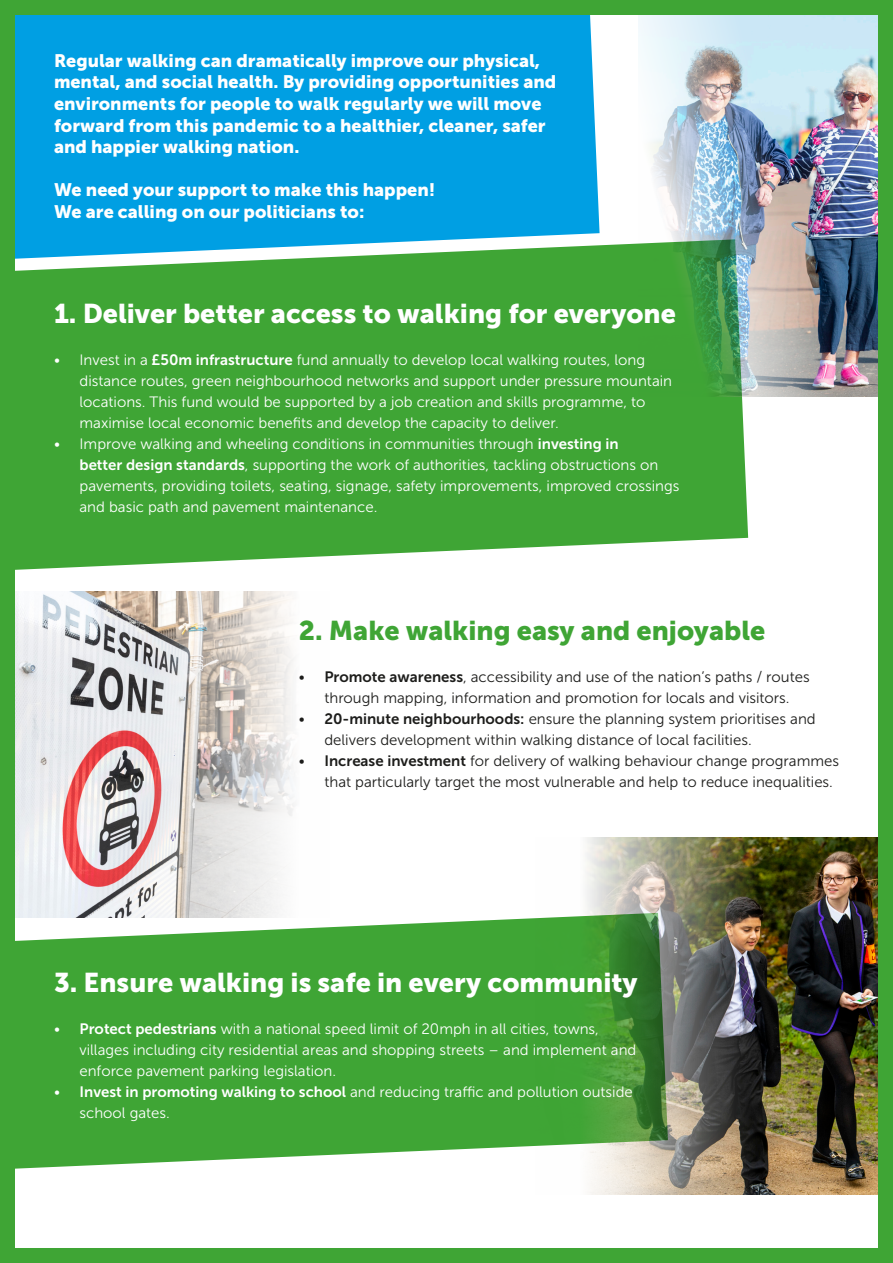
<style>
.page{position:relative;width:893px;height:1263px;background:#fff}
.page>*{position:absolute;margin:0;border:0;box-sizing:border-box;transform-origin:0 0}
.Header_2{font:27px "Museo Sans 900";color:#fff}
.Header_2-2{font:27px "Museo Sans 900";color:#3fa535}
.Stand_First_-_Light{font:18px/21.6px "Museo Sans 900";color:#fff}
.t1{font:15px/21px "Museo Sans 300";color:#fff}
.t2{font:15px/21px "Museo Sans 300";color:#1d1d1b}
.s1{font-family:"Museo Sans 700"}
</style>
<div class="page">
<img style="left:16px;top:591px;width:278px;height:322px">
<div style="left:16px;top:16px;width:584px;height:223px;background:#009fe3"></div>
<svg style="left:16px;top:913px;width:520px;height:256px;fill:#3fa535"></svg>
<svg style="left:16px;top:239px;width:732px;height:331px;fill:#3fa535"></svg>
<img style="left:536px;top:838px;width:341px;height:356px">
<img style="left:638px;top:16px;width:239px;height:380px">
<div style="left:0;top:0;width:893px;height:1263px;border:15px solid #3fa535"></div>
<p class="Stand_First_-_Light" style="left:54px;top:50px;width:504px">Regular walking can dramatically improve our physical, mental, and social health. By providing opportunities and environments for people to walk regularly we will move forward from this pandemic to a healthier, cleaner, safer and happier walking nation.</p>
<p class="Stand_First_-_Light" style="left:54px;top:179px;width:383px">We need your support to make this happen!</p>
<p class="Stand_First_-_Light" style="left:54px;top:201px;width:312px">We are calling on our politicians to:</p>
<p class="Header_2" style="left:54px;top:298px;width:623px">1. Deliver better access to walking for everyone</p>
<p class="t1" style="left:80px;top:350px;width:594px;text-indent:-26px">• Invest in a <span class="s1">£50m infrastructure</span> fund annually to develop local walking routes, long distance routes, green neighbourhood networks and support under pressure mountain locations. This fund would be supported by a job creation and skills programme, to maximise local economic benefits and develop the capacity to deliver.</p>
<p class="t1" style="left:80px;top:434px;width:601px;text-indent:-26px">• Improve walking and wheeling conditions in communities through <span class="s1">investing in<br>better design standards</span>, supporting the work of authorities, tackling obstructions on pavements, providing toilets, seating, signage, safety improvements, improved crossings and basic path and pavement maintenance.</p>
<p class="Header_2-2" style="left:299px;top:615px;width:468px">2. Make walking easy and enjoyable</p>
<p class="t2" style="left:299px;top:667px;width:512px;text-align:center">• <span class="s1">Promote awareness</span>, accessibility and use of the nation’s paths / routes through mapping, information and promotion for locals and visitors.</p>
<p class="t2" style="left:324px;top:709px;width:493px;text-indent:-26px">• <span class="s1">20-minute neighbourhoods:</span> ensure the planning system prioritises and delivers development within walking distance of local facilities.</p>
<p class="t2" style="left:324px;top:751px;width:516px;text-indent:-26px">• <span class="s1">Increase investment</span> for delivery of walking behaviour change programmes that particularly target the most vulnerable and help to reduce inequalities.</p>
<p class="Header_2" style="left:54px;top:967px;width:585px">3. Ensure walking is safe in every community</p>
<p class="t1" style="left:80px;top:1019px;width:558px;text-indent:-26px">• <span class="s1">Protect pedestrians</span> with a national speed limit of 20mph in all cities, towns, villages including city residential areas and shopping streets – and implement and enforce pavement parking legislation.</p>
<p class="t1" style="left:80px;top:1082px;width:555px;text-indent:-26px">• <span class="s1">Invest in promoting walking to school</span> and reducing traffic and pollution outside school gates.</p>
</div>
